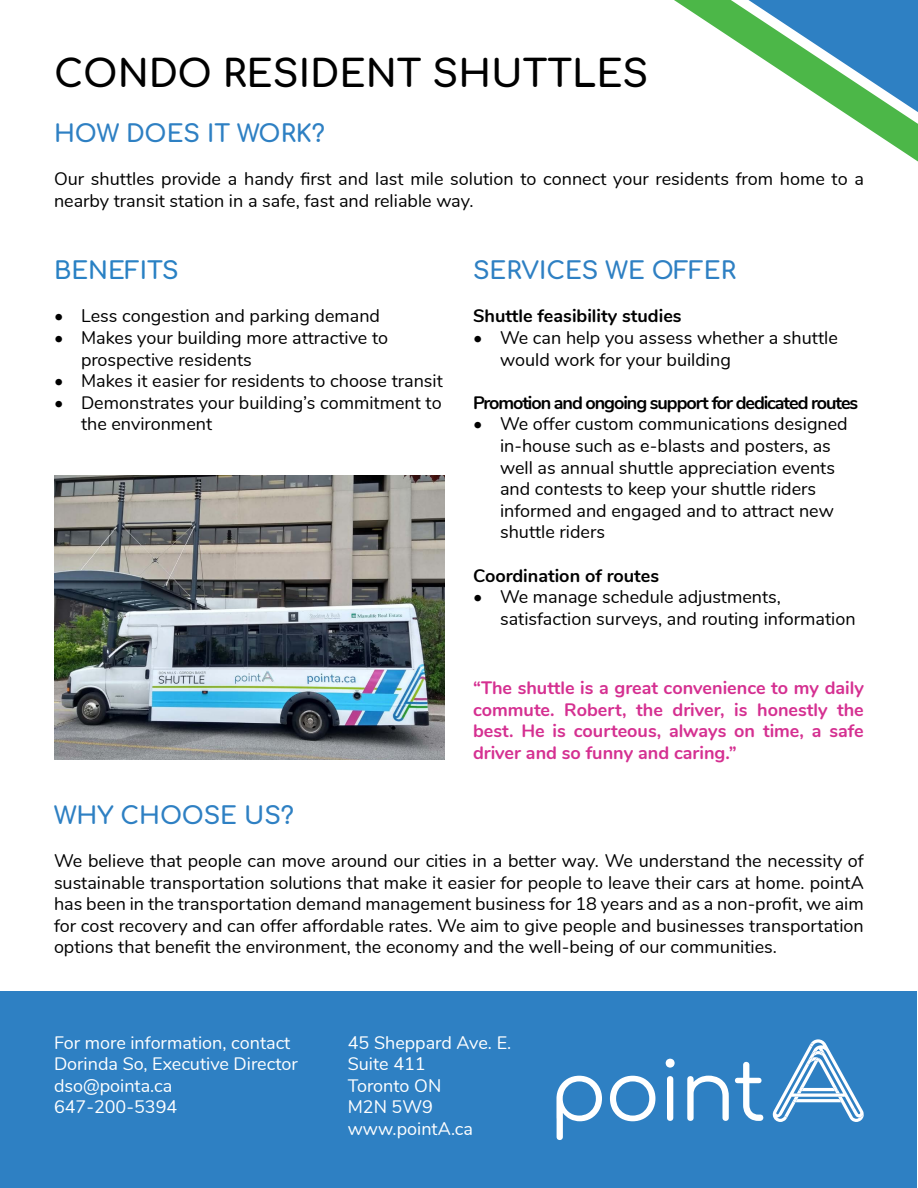
<style>
.page{position:relative;width:918px;height:1188px;background:#fff}
.page>*{position:absolute;margin:0;border:0;box-sizing:border-box;transform-origin:0 0}
.t1{font:700 37.5px "Comfortaa";color:#000}
.t2{font:700 24px "Comfortaa";color:#2e80c3}
.t3{font:700 24px "Comfortaa";color:#2981c4}
.t4{font:18px/21.6px "Nunito";color:#000}
.t5{font:700 18px/21.6px "Nunito";color:#d53091;text-align:justify}
.t6{font:18px/21.6px "Nunito";color:#fff}
.t7{font:700 18px "Nunito";letter-spacing:-.01em;color:#000}
.t8{font:700 18px "Nunito";letter-spacing:-.06em;color:#000}
</style>
<div class="page">
<div style="left:1px;top:991px;width:916px;height:197px;background:#2e80c3"></div>
<svg style="left:556px;top:1076px;width:46px;height:64px"></svg>
<svg style="left:610px;top:1076px;width:45px;height:45px"></svg>
<svg style="left:666px;top:1059px;width:9px;height:62px"></svg>
<svg style="left:687px;top:1076px;width:42px;height:45px"></svg>
<svg style="left:735px;top:1062px;width:28px;height:59px"></svg>
<svg style="left:773px;top:1039px;width:91px;height:83px"></svg>
<img style="left:54px;top:475px;width:391px;height:285px">
<svg style="left:674px;top:0;width:244px;height:162px"></svg>
<h1 class="t1" style="left:54px;top:39px;width:596px">CONDO RESIDENT SHUTTLES</h1>
<h2 class="t2" style="left:54px;top:111px;width:272px">HOW DOES IT WORK?</h2>
<p class="t4" style="left:54px;top:167px;width:812px">Our shuttles provide a handy first and last mile solution to connect your residents from home to a nearby transit station in a safe, fast and reliable way.</p>
<h2 class="t3" style="left:54px;top:248px;width:126px">BENEFITS</h2>
<p class="t4" style="left:54px;top:304px;width:328px">• Less congestion and parking demand</p>
<p class="t4" style="left:81px;top:326px;width:309px;text-indent:-27px">• Makes your building more attractive to prospective residents</p>
<p class="t4" style="left:54px;top:369px;width:390px">• Makes it easier for residents to choose transit</p>
<p class="t4" style="left:81px;top:391px;width:362px;text-indent:-27px">• Demonstrates your building’s commitment to the environment</p>
<h2 class="t2" style="left:473px;top:248px;width:264px">SERVICES WE OFFER</h2>
<p class="t7" style="left:473px;top:303px;width:210px">Shuttle feasibility studies</p>
<p class="t4" style="left:500px;top:326px;width:339px;text-indent:-27px">• We can help you assess whether a shuttle would work for your building</p>
<p class="t8" style="left:473px;top:389px;width:387px">Promotion and ongoing support for dedicated routes</p>
<p class="t4" style="left:500px;top:412px;width:349px;text-indent:-27px">• We offer custom communications designed in-house such as e-blasts and posters, as well as annual shuttle appreciation events and contests to keep your shuttle riders informed and engaged and to attract new shuttle riders</p>
<p class="t7" style="left:473px;top:562px;width:188px">Coordination of routes</p>
<p class="t4" style="left:500px;top:585px;width:357px;text-indent:-27px">• We manage schedule adjustments, satisfaction surveys, and routing information</p>
<p class="t5" style="left:473px;top:676px;width:392px">“The shuttle is a great convenience to my daily commute. Robert, the driver, is honestly the best. He is courteous, always on time, a safe driver and so funny and caring.”</p>
<h2 class="t2" style="left:54px;top:793px;width:242px">WHY CHOOSE US?</h2>
<p class="t4" style="left:54px;top:849px;width:811px;text-align:justify">We believe that people can move around our cities in a better way. We understand the necessity of sustainable transportation solutions that make it easier for people to leave their cars at home. pointA has been in the transportation demand management business for 18 years and as a non-profit, we aim for cost recovery and can offer affordable rates. We aim to give people and businesses transportation options that benefit the environment, the economy and the well-being of our communities.</p>
<p class="t6" style="left:54px;top:1030px;width:245px">For more information, contact<br>Dorinda So, Executive Director dso@pointa.ca<br>647-200-5394</p>
<p class="t6" style="left:348px;top:1030px;width:165px">45 Sheppard Ave. E.<br>Suite 411<br>Toronto ON<br>M2N 5W9 www.pointA.ca</p>
</div>
